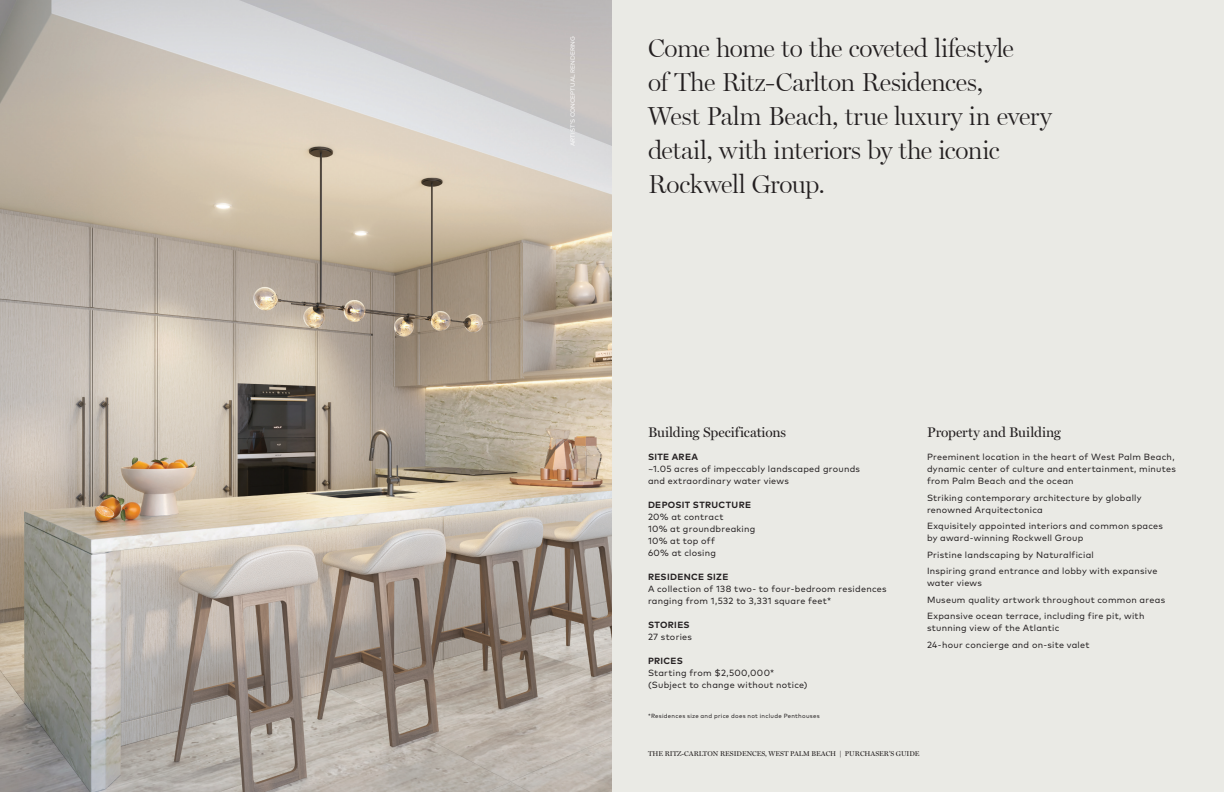
<style>
.page{position:relative;width:1224px;height:792px;background:#fff}
.page>*{position:absolute;margin:0;border:0;box-sizing:border-box;transform-origin:0 0}
.BIG_TEXT{font:300 26px/34px "Miller Display";letter-spacing:-.01em;color:#231f20}
.t1{font:14px "Miller Display";color:#231f20}
.BODY_TEXT_9pts{font:9px/12px "Mark Pro";letter-spacing:.03em;color:#231f20}
.BODY_TEXT_9pts-2{font:700 9px "Mark Pro";letter-spacing:.035em;color:#231f20}
.t2{font:7px "Miller Display";color:#231f20}
.BODY_TEXT_9pts-3{font:6px "Mark Pro";letter-spacing:.045em;color:#231f20}
.t3{font:6px "Mark Pro";color:#fff}
</style>
<div class="page">
<img style="left:0;top:0;width:612px;height:792px">
<div style="left:612px;top:0;width:612px;height:792px;background:#eaeae5"></div>
<p class="t3" style="left:568px;top:146px;width:111px;rotate:-90deg">ARTIST’S CONCEPTUAL RENDERING</p>
<p class="BIG_TEXT" style="left:648px;top:30px;width:405px">Come home to the coveted lifestyle<br>of The Ritz-Carlton Residences,<br>West Palm Beach, true luxury in every detail, with interiors by the iconic<br>Rockwell Group.</p>
<p class="t1" style="left:648px;top:424px;width:140px">Building Specifications</p>
<p class="BODY_TEXT_9pts-2" style="left:648px;top:450px;width:52px">SITE AREA</p>
<p class="BODY_TEXT_9pts" style="left:648px;top:462px;width:214px">~1.05 acres of impeccably landscaped grounds and extraordinary water views</p>
<p class="BODY_TEXT_9pts-2" style="left:648px;top:498px;width:105px">DEPOSIT STRUCTURE</p>
<p class="BODY_TEXT_9pts" style="left:648px;top:510px;width:77px">20% at contract</p>
<p class="BODY_TEXT_9pts" style="left:648px;top:522px;width:109px">10% at groundbreaking</p>
<p class="BODY_TEXT_9pts" style="left:648px;top:534px;width:69px">10% at top off</p>
<p class="BODY_TEXT_9pts" style="left:648px;top:546px;width:70px">60% at closing</p>
<p class="BODY_TEXT_9pts-2" style="left:648px;top:570px;width:82px">RESIDENCE SIZE</p>
<p class="BODY_TEXT_9pts" style="left:648px;top:582px;width:240px">A collection of 138 two- to four-bedroom residences ranging from 1,532 to 3,331 square feet*</p>
<p class="BODY_TEXT_9pts-2" style="left:648px;top:618px;width:43px">STORIES</p>
<p class="BODY_TEXT_9pts" style="left:648px;top:630px;width:46px">27 stories</p>
<p class="BODY_TEXT_9pts-2" style="left:648px;top:654px;width:36px">PRICES</p>
<p class="BODY_TEXT_9pts" style="left:648px;top:666px;width:128px">Starting from $2,500,000*</p>
<p class="BODY_TEXT_9pts" style="left:648px;top:678px;width:161px">(Subject to change without notice)</p>
<p class="BODY_TEXT_9pts-3" style="left:648px;top:711px;width:173px">*Residences size and price does not include Penthouses</p>
<p class="t1" style="left:927px;top:424px;width:136px">Property and Building</p>
<p class="BODY_TEXT_9pts" style="left:927px;top:450px;width:250px">Preeminent location in the heart of West Palm Beach, dynamic center of culture and entertainment, minutes from Palm Beach and the ocean</p>
<p class="BODY_TEXT_9pts" style="left:927px;top:491px;width:216px">Striking contemporary architecture by globally renowned Arquitectonica</p>
<p class="BODY_TEXT_9pts" style="left:927px;top:519px;width:238px">Exquisitely appointed interiors and common spaces by award-winning Rockwell Group</p>
<p class="BODY_TEXT_9pts" style="left:927px;top:548px;width:168px">Pristine landscaping by Naturalficial</p>
<p class="BODY_TEXT_9pts" style="left:927px;top:564px;width:232px">Inspiring grand entrance and lobby with expansive water views</p>
<p class="BODY_TEXT_9pts" style="left:927px;top:593px;width:240px">Museum quality artwork throughout common areas</p>
<p class="BODY_TEXT_9pts" style="left:927px;top:609px;width:219px">Expansive ocean terrace, including fire pit, with stunning view of the Atlantic</p>
<p class="BODY_TEXT_9pts" style="left:927px;top:638px;width:164px">24-hour concierge and on-site valet</p>
<p class="t2" style="left:648px;top:749px;width:273px">THE RITZ-CARLTON RESIDENCES, WEST PALM BEACH | PURCHASER’S GUIDE</p>
</div>
